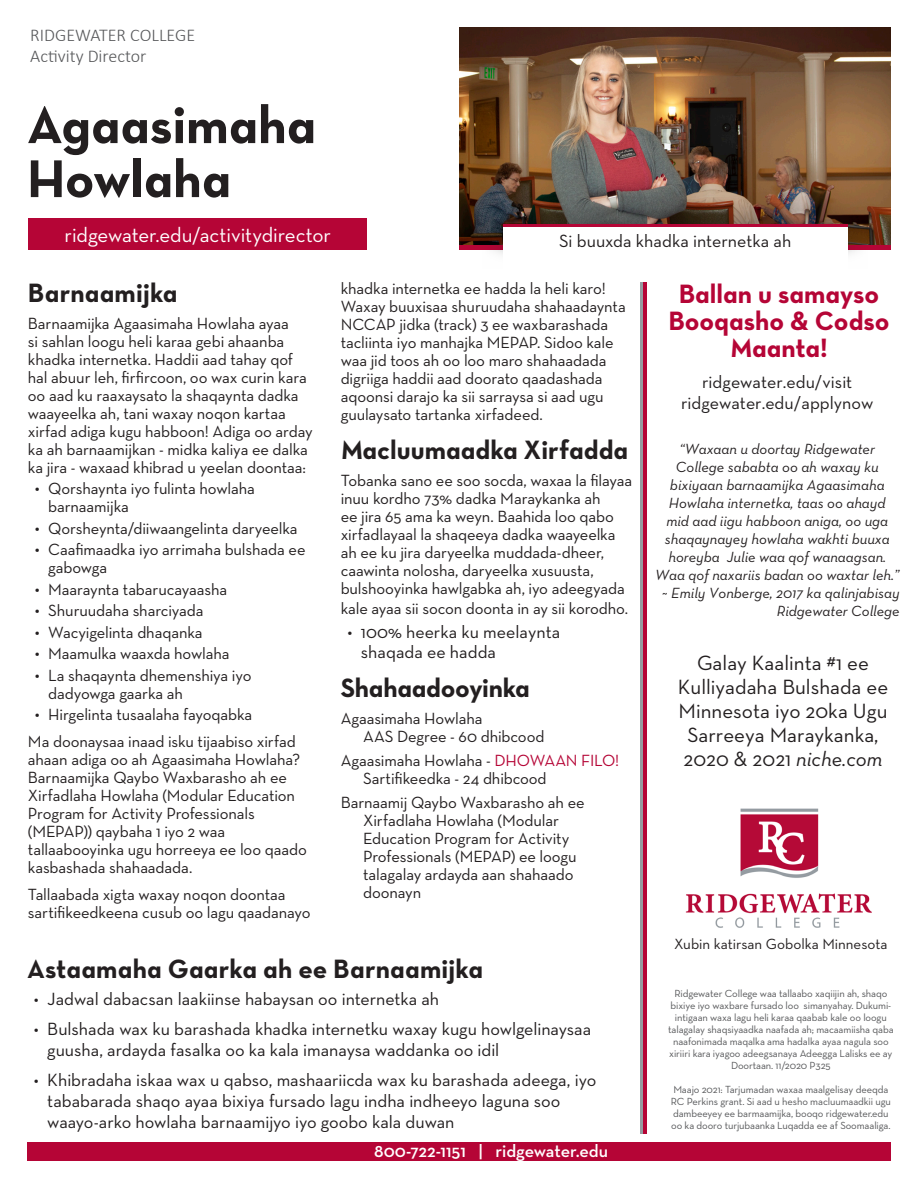
<style>
.page{position:relative;width:918px;height:1188px;background:#fff}
.page>*{position:absolute;margin:0;border:0;box-sizing:border-box;transform-origin:0 0}
.t1{font:54px/54px "Neutra Text Bold Alt";color:#231f20}
.t2{font:27px "Neutra Text Bold Alt";color:#231f20}
.t3{font:27px/27px "Neutra Text Bold Alt";color:#b50536;text-align:center}
.t4{font:21px/24px "Neutra Text";color:#231f20;text-align:center}
.t5{font:21px "Neutra Text";letter-spacing:-.005em;color:#fff}
.t6{font:18px/21px "Neutra Text";color:#231f20}
.t7{font:300 18px "Calibri";color:#57585a}
.t8{font:600 18px "Neutra Text";color:#fff}
.t9{font:16.5px/18px "Neutra Text";letter-spacing:-.01em;color:#231f20}
.t10{font:italic 15px/18px "Neutra Text";color:#231f20;text-align:center}
.t11{font:15px "Neutra Text";color:#231f20}
.t12{font:10.5px/12px "Neutra Text";letter-spacing:-.01em;color:#57585a;text-align:center}
.s1{font-size:18px}
.s2{color:#b50536}
.s3{font-style:italic}
</style>
<div class="page">
<img style="left:459px;top:27px;width:432px;height:218px">
<div style="left:459px;top:245px;width:432px;height:5px;background:#b50536"></div>
<div style="left:480px;top:190px;width:391px;height:253px;background:#231f20;opacity:.21"></div>
<div style="left:503px;top:226px;width:345px;height:208px;background:#fff"></div>
<div style="left:815px;top:250px;width:65px;height:26px;background:#fff"></div>
<div style="left:459px;top:276px;width:421px;height:177px;background:#fff"></div>
<div style="left:470px;top:250px;width:65px;height:26px;background:#fff"></div>
<hr style="left:503px;top:224px;width:345px;height:3px;background:#b50536">
<div style="left:28px;top:219px;width:339px;height:31px;background:#b50536"></div>
<div style="left:27px;top:1143px;width:864px;height:18px;background:#b50536"></div>
<img style="left:685px;top:808px;width:187px;height:120px">
<hr style="left:641px;top:283px;width:3px;height:851px;background:#959ca1">
<hr style="left:644px;top:283px;width:3px;height:851px;background:#b50536">
<p class="t7" style="left:30px;top:23px;width:166px">RIDGEWATER COLLEGE</p>
<p class="t7" style="left:30px;top:45px;width:118px">Activity Director</p>
<p class="t1" style="left:27px;top:97px;width:291px">Agaasimaha<br>Howlaha</p>
<p class="t5" style="left:65px;top:222px;width:268px">ridgewater.edu/activitydirector</p>
<p class="t6" style="left:559px;top:231px;width:234px">Si buuxda khadka internetka ah</p>
<p class="t2" style="left:28px;top:276px;width:151px">Barnaamijka</p>
<p class="t9" style="left:28px;top:314px;width:286px">Barnaamijka Agaasimaha Howlaha ayaa<br>si sahlan loogu heli karaa gebi ahaanba khadka internetka. Haddii aad tahay qof hal abuur leh, firfircoon, oo wax curin kara oo aad ku raaxaysato la shaqaynta dadka waayeelka ah, tani waxay noqon kartaa xirfad adiga kugu habboon! Adiga oo arday ka ah barnaamijkan - midka kaliya ee dalka ka jira - waxaad khibrad u yeelan doontaa:</p>
<p class="t9" style="left:48px;top:479px;width:208px;text-indent:-13px"><span class="s1">•</span> Qorshaynta iyo fulinta howlaha barnaamijka</p>
<p class="t9" style="left:35px;top:519px;width:264px"><span class="s1">•</span> Qorsheynta/diiwaangelinta daryeelka</p>
<p class="t9" style="left:48px;top:540px;width:259px;text-indent:-13px"><span class="s1">•</span> Caafimaadka iyo arrimaha bulshada ee gabowga</p>
<p class="t9" style="left:35px;top:580px;width:194px"><span class="s1">•</span> Maaraynta tabarucayaasha</p>
<p class="t9" style="left:35px;top:601px;width:170px"><span class="s1">•</span> Shuruudaha sharciyada</p>
<p class="t9" style="left:35px;top:623px;width:169px"><span class="s1">•</span> Wacyigelinta dhaqanka</p>
<p class="t9" style="left:35px;top:644px;width:196px"><span class="s1">•</span> Maamulka waaxda howlaha</p>
<p class="t9" style="left:48px;top:666px;width:205px;text-indent:-13px"><span class="s1">•</span> La shaqaynta dhemenshiya iyo dadyowga gaarka ah</p>
<p class="t9" style="left:35px;top:705px;width:219px"><span class="s1">•</span> Hirgelinta tusaalaha fayoqabka</p>
<p class="t9" style="left:28px;top:732px;width:280px">Ma doonaysaa inaad isku tijaabiso xirfad ahaan adiga oo ah Agaasimaha Howlaha?<br>Barnaamijka Qaybo Waxbarasho ah ee Xirfadlaha Howlaha (Modular Education Program for Activity Professionals (MEPAP)) qaybaha 1 iyo 2 waa tallaabooyinka ugu horreeya ee loo qaado kasbashada shahaadada.</p>
<p class="t9" style="left:28px;top:885px;width:284px">Tallaabada xigta waxay noqon doontaa sartifikeedkeena cusub oo lagu qaadanayo</p>
<p class="t9" style="left:341px;top:279px;width:287px">khadka internetka ee hadda la heli karo!<br>Waxay buuxisaa shuruudaha shahaadaynta NCCAP jidka (track) 3 ee waxbarashada tacliinta iyo manhajka MEPAP. Sidoo kale waa jid toos ah oo loo maro shahaadada digriiga haddii aad doorato qaadashada aqoonsi darajo ka sii sarraysa si aad ugu guulaysato tartanka xirfadeed.</p>
<p class="t2" style="left:341px;top:433px;width:289px">Macluumaadka Xirfadda</p>
<p class="t9" style="left:341px;top:471px;width:293px">Tobanka sano ee soo socda, waxaa la filayaa inuu kordho 73% dadka Maraykanka ah<br>ee jira 65 ama ka weyn. Baahida loo qabo xirfadlayaal la shaqeeya dadka waayeelka ah ee ku jira daryeelka muddada-dheer, caawinta nolosha, daryeelka xusuusta, bulshooyinka hawlgabka ah, iyo adeegyada</p>
<p class="t9" style="left:341px;top:599px;width:289px">kale ayaa sii socon doonta in ay sii korodho.</p>
<p class="t6" style="left:361px;top:622px;width:201px;line-height:20.2px;text-indent:-14px">• 100% heerka ku meelaynta shaqada ee hadda</p>
<p class="t2" style="left:341px;top:671px;width:191px">Shahaadooyinka</p>
<p class="t9" style="left:363px;top:709px;width:183px;text-indent:-22px">Agaasimaha Howlaha<br>AAS Degree - 60 dhibcood</p>
<p class="t9" style="left:363px;top:751px;width:258px;text-indent:-22px">Agaasimaha Howlaha - <span class="s2">DHOWAAN FILO!<br></span>Sartifikeedka - 24 dhibcood</p>
<p class="t9" style="left:363px;top:793px;width:223px;text-indent:-22px">Barnaamij Qaybo Waxbarasho ah ee<br>Xirfadlaha Howlaha (Modular<br>Education Program for Activity<br>Professionals (MEPAP) ee loogu talagalay ardayda aan shahaado doonayn</p>
<p class="t3" style="left:668px;top:279px;width:223px">Ballan u samayso<br>Booqasho &amp; Codso<br>Maanta!</p>
<p class="t6" style="left:702px;top:371px;width:152px">ridgewater.edu/visit</p>
<p class="t6" style="left:681px;top:392px;width:194px">ridgewater.edu/applynow</p>
<p class="t10" style="left:655px;top:440px;width:246px">“Waxaan u doortay Ridgewater College sababta oo ah waxay ku bixiyaan barnaamijka Agaasimaha Howlaha internetka, taas oo ahayd<br>mid aad iigu habboon aniga, oo uga shaqaynayey howlaha wakhti buuxa horeyba Julie waa qof wanaagsan.<br>Waa qof naxariis badan oo waxtar leh.”</p>
<p class="t10" style="left:662px;top:584px;width:239px;text-align:right">~ Emily Vonberge, 2017 ka qalinjabisay<br>Ridgewater College</p>
<p class="t4" style="left:678px;top:650px;width:212px">Galay Kaalinta #1 ee<br>Kulliyadaha Bulshada ee<br>Minnesota iyo 20ka Ugu<br>Sarreeya Maraykanka,<br>2020 &amp; 2021 <span class="s3">niche.com</span></p>
<p class="t11" style="left:674px;top:935px;width:215px">Xubin katirsan Gobolka Minnesota</p>
<p class="t2" style="left:27px;top:952px;width:458px">Astaamaha Gaarka ah ee Barnaamijka</p>
<p class="t6" style="left:34px;top:988px;width:407px">• Jadwal dabacsan laakiinse habaysan oo internetka ah</p>
<p class="t6" style="left:47px;top:1018px;width:545px;text-indent:-14px">• Bulshada wax ku barashada khadka internetku waxay kugu howlgelinaysaa guusha, ardayda fasalka oo ka kala imanaysa waddanka oo idil</p>
<p class="t6" style="left:47px;top:1069px;width:551px;text-indent:-14px">• Khibradaha iskaa wax u qabso, mashaariicda wax ku barashada adeega, iyo tababarada shaqo ayaa bixiya fursado lagu indha indheeyo laguna soo waayo-arko howlaha barnaamijyo iyo goobo kala duwan</p>
<p class="t8" style="left:374px;top:1139px;width:235px">800-722-1151 | ridgewater.edu</p>
<p class="t12" style="left:668px;top:987px;width:227px">Ridgewater College waa tallaabo xaqiijin ah, shaqo bixiye iyo waxbare fursado loo simanyahay. Dukumi&shy;intigaan waxa lagu heli karaa qaabab kale oo loogu talagalay shaqsiyaadka naafada ah; macaamiisha qaba naafonimada maqalka ama hadalka ayaa nagula soo xiriiri kara iyagoo adeegsanaya Adeegga Lalisks ee ay Doortaan. 11/2020 P325</p>
<p class="t12" style="left:671px;top:1083px;width:222px;text-align:left">Maajo 2021: Tarjumadan waxaa maalgelisay deeqda RC Perkins grant. Si aad u hesho macluumaadkii ugu dambeeyey ee barmaamijka, booqo ridgewater.edu oo ka dooro turjubaanka Luqadda ee af Soomaaliga.</p>
</div>
